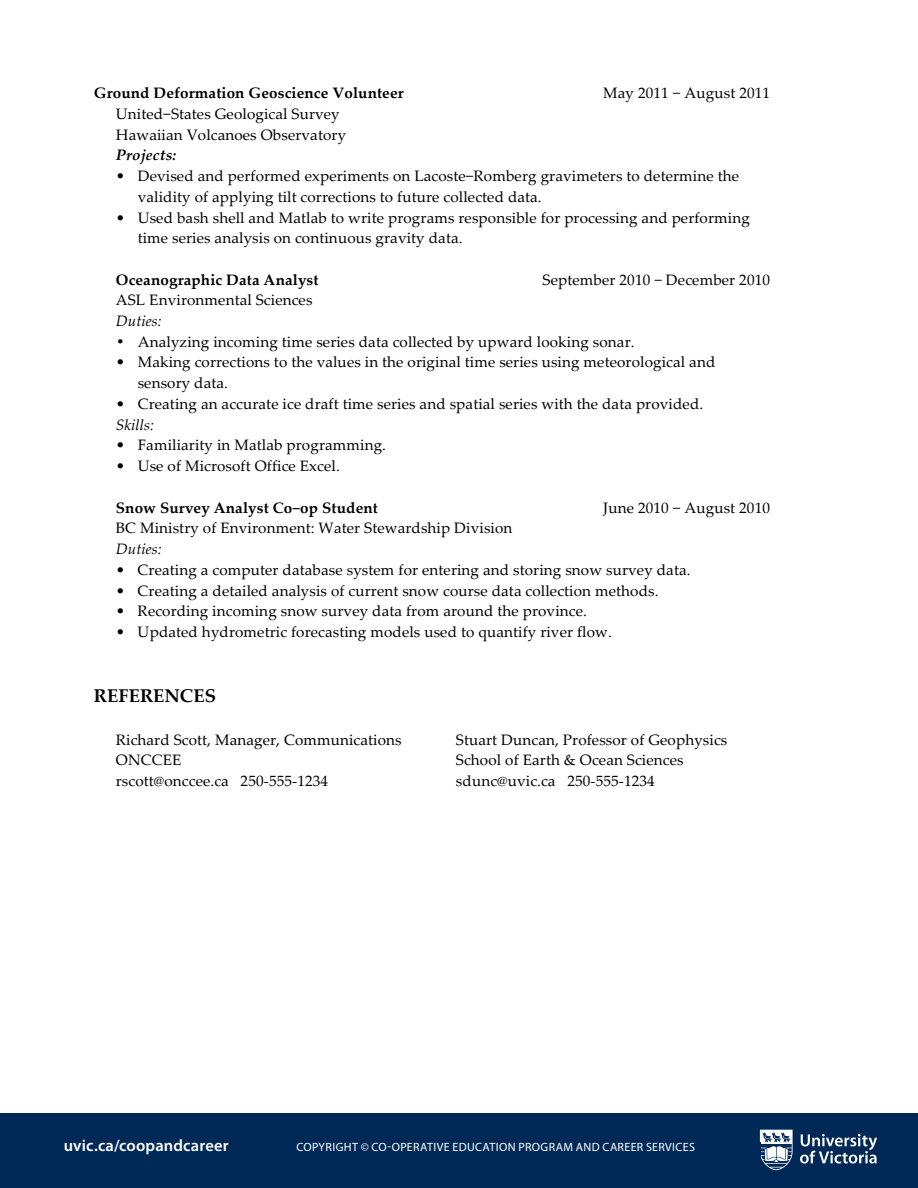
<style>
.page{position:relative;width:918px;height:1188px;background:#fff}
.page>*{position:absolute;margin:0;border:0;box-sizing:border-box;transform-origin:0 0}
.t1{font:700 18.45px "Palatino Linotype";color:#000}
.t2{font:600 16.5px "Myriad Pro";letter-spacing:.01em;color:#fff}
.t3{font:15.15px/20.7px "Palatino Linotype";letter-spacing:.01em;color:#000}
.t4{font:700 15.15px "Palatino Linotype";letter-spacing:.01em;color:#000}
.t5{font:italic 15.15px "Palatino Linotype";letter-spacing:.005em;color:#000}
.t6{font:italic 700 15.15px "Palatino Linotype";letter-spacing:.005em;color:#000}
.t7{font:12px "Myriad Pro";letter-spacing:.03em;color:#fff}
.s1{font-weight:700}
</style>
<div class="page">
<div style="left:0;top:1114px;width:918px;height:74px;background:#002957"></div>
<svg style="left:760px;top:1130px;width:33px;height:40px"></svg>
<svg style="left:800px;top:1134px;width:77px;height:30px"></svg>
<p class="t4" style="left:94px;top:82px;width:311px">Ground Deformation Geoscience Volunteer</p>
<p class="t3" style="left:603px;top:82px;width:168px">May 2011 − August 2011</p>
<p class="t3" style="left:116px;top:103px;width:232px">United−States Geological Survey<br>Hawaiian Volcanoes Observatory</p>
<p class="t6" style="left:116px;top:144px;width:62px">Projects:</p>
<p class="t3" style="left:138px;top:165px;width:603px;text-indent:-22px">• Devised and performed experiments on Lacoste−Romberg gravimeters to determine the validity of applying tilt corrections to future collected data.</p>
<p class="t3" style="left:138px;top:206px;width:614px;text-indent:-22px">• Used bash shell and Matlab to write programs responsible for processing and performing time series analysis on continuous gravity data.</p>
<p class="t4" style="left:116px;top:269px;width:204px">Oceanographic Data Analyst</p>
<p class="t3" style="left:543px;top:269px;width:229px">September 2010 − December 2010</p>
<p class="t3" style="left:116px;top:289px;width:198px">ASL Environmental Sciences</p>
<p class="t5" style="left:116px;top:310px;width:47px">Duties:</p>
<p class="t3" style="left:116px;top:331px;width:520px"><span class="s1">•</span> Analyzing incoming time series data collected by upward looking sonar.</p>
<p class="t3" style="left:138px;top:351px;width:579px;text-indent:-22px">• Making corrections to the values in the original time series using meteorological and sensory data.</p>
<p class="t3" style="left:116px;top:393px;width:589px">• Creating an accurate ice draft time series and spatial series with the data provided.</p>
<p class="t5" style="left:116px;top:414px;width:40px">Skills:</p>
<p class="t3" style="left:116px;top:434px;width:272px">• Familiarity in Matlab programming.</p>
<p class="t3" style="left:116px;top:455px;width:226px">• Use of Microsoft Office Excel.</p>
<p class="t4" style="left:116px;top:497px;width:264px">Snow Survey Analyst Co−op Student</p>
<p class="t3" style="left:603px;top:497px;width:168px">June 2010 − August 2010</p>
<p class="t3" style="left:116px;top:517px;width:398px">BC Ministry of Environment: Water Stewardship Division</p>
<p class="t5" style="left:116px;top:538px;width:47px">Duties:</p>
<p class="t3" style="left:116px;top:559px;width:576px">• Creating a computer database system for entering and storing snow survey data.</p>
<p class="t3" style="left:116px;top:579px;width:544px">• Creating a detailed analysis of current snow course data collection methods.</p>
<p class="t3" style="left:116px;top:600px;width:473px">• Recording incoming snow survey data from around the province.</p>
<p class="t3" style="left:116px;top:621px;width:498px">• Updated hydrometric forecasting models used to quantify river flow.</p>
<p class="t1" style="left:94px;top:683px;width:124px">REFERENCES</p>
<p class="t3" style="left:116px;top:729px;width:287px">Richard Scott, Manager, Communications</p>
<p class="t3" style="left:456px;top:729px;width:273px">Stuart Duncan, Professor of Geophysics</p>
<p class="t3" style="left:116px;top:749px;width:67px">ONCCEE</p>
<p class="t3" style="left:456px;top:749px;width:229px">School of Earth &amp; Ocean Sciences</p>
<p class="t3" style="left:116px;top:770px;width:214px">rscott@onccee.ca 250--‐‑555--‐‑1234</p>
<p class="t3" style="left:456px;top:770px;width:200px">sdunc@uvic.ca 250--‐‑555--‐‑1234</p>
<p class="t2" style="left:64px;top:1135px;width:166px">uvic.ca/coopandcareer</p>
<p class="t7" style="left:296px;top:1140px;width:400px">COPYRIGHT © CO-OPERATIVE EDUCATION PROGRAM AND CAREER SERVICES</p>
</div>
